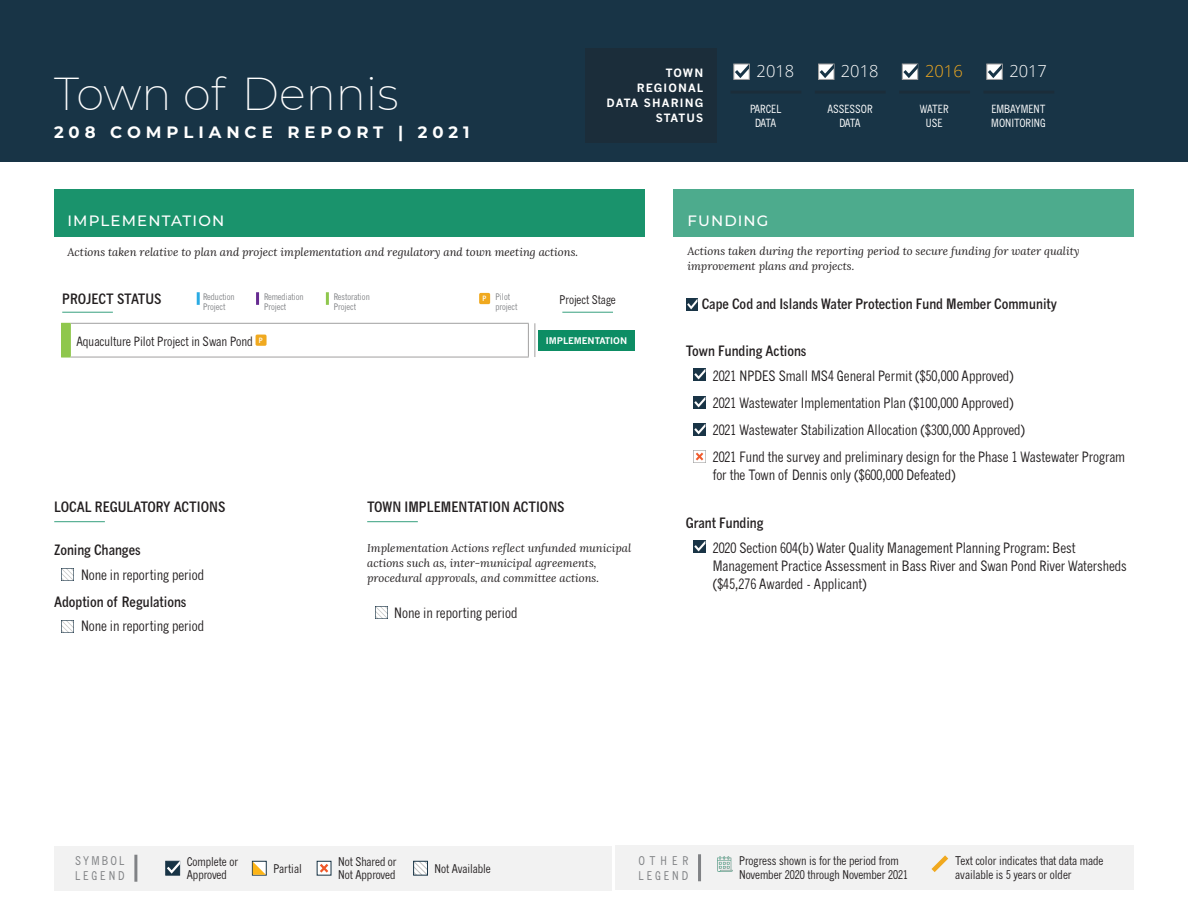
<style>
.page{position:relative;width:1188px;height:918px;background:#fff}
.page>*{position:absolute;margin:0;border:0;box-sizing:border-box;transform-origin:0 0}
.Title__Town_Name{font:200 45px "Montserrat";color:#fff}
.t1{font:700 16.5px "Montserrat";letter-spacing:.3em;color:#fff}
.Data__Year{font:300 16.5px "Open Sans";color:#fff}
.Data__Year-2{font:300 16.5px "Open Sans";color:#f0a91f}
.t2{font:500 15px "Montserrat";letter-spacing:.075em;color:#fff}
.t3{font:condensed 14.25px/18px "News Gothic MT Std";color:#231f20}
.Section_Text_H1{font:700 condensed 14.25px "News Gothic MT Std";color:#231f20}
.Section_Text_H1_far{font:700 condensed 14.25px "News Gothic MT Std";color:#231f20}
.Imp_Project_title{font:condensed 12.75px "News Gothic MT Std";color:#231f20}
.Top_Row_Header_2{font:condensed 12px/13.5px "News Gothic MT Std";color:#231f20}
.t4{font:condensed 12px/15px "News Gothic MT Std";letter-spacing:.21em;color:#808285}
.t5{font:condensed 12px/15px "News Gothic MT Std";letter-spacing:.24em;color:#808285}
.Section_heading-intr{font:italic 11.25px/15px "Lora";color:#231f20}
.t6{font:condensed 11.25px/13.5px "News Gothic MT Std";color:#fff;text-align:center}
.t7{font:700 11.25px/15px "News Gothic MT Std";letter-spacing:.1em;color:#fff;text-align:right}
.t8{font:condensed 11.25px/13.5px "News Gothic MT Std";letter-spacing:-.025em;color:#fff;text-align:center}
.t9{font:condensed 9px/10.1px "News Gothic MT Std";color:#808285}
.Imp_Project_Stage{font:700 9px "News Gothic MT Std";color:#fff}
.t10{font:700 condensed 7.2px "News Gothic MT Std";color:#fff}
</style>
<div class="page">
<div style="left:54px;top:846px;width:557px;height:44px;background:#f2f2f2"></div>
<div style="left:616px;top:846px;width:518px;height:44px;background:#f2f2f2"></div>
<svg style="left:252px;top:861px;width:15px;height:15px"></svg>
<svg style="left:165px;top:861px;width:15px;height:15px"></svg>
<svg style="left:316px;top:861px;width:16px;height:15px"></svg>
<svg style="left:413px;top:861px;width:15px;height:15px"></svg>
<hr style="left:134px;top:855px;width:3px;height:27px;background:#808285">
<hr style="left:698px;top:854px;width:3px;height:27px;background:#808285">
<svg style="left:931px;top:855px;width:18px;height:17px"></svg>
<div style="left:0;top:0;width:1188px;height:162px;background:#183446"></div>
<svg style="left:694px;top:368px;width:12px;height:12px"></svg>
<svg style="left:694px;top:397px;width:12px;height:12px"></svg>
<svg style="left:694px;top:424px;width:12px;height:12px"></svg>
<svg style="left:694px;top:451px;width:12px;height:12px"></svg>
<svg style="left:694px;top:540px;width:12px;height:12px"></svg>
<svg style="left:375px;top:607px;width:12px;height:12px"></svg>
<div style="left:585px;top:48px;width:132px;height:94px;background:#1b2d3a"></div>
<hr style="left:730px;top:91px;width:71px;height:3px;background:#231f20">
<hr style="left:815px;top:91px;width:71px;height:3px;background:#231f20">
<hr style="left:899px;top:91px;width:71px;height:3px;background:#231f20">
<hr style="left:983px;top:91px;width:71px;height:3px;background:#231f20">
<svg style="left:901px;top:63px;width:18px;height:17px"></svg>
<svg style="left:818px;top:63px;width:17px;height:17px"></svg>
<svg style="left:733px;top:63px;width:17px;height:17px"></svg>
<div style="left:54px;top:189px;width:591px;height:48px;background:#1a936c"></div>
<div style="left:674px;top:189px;width:460px;height:48px;background:#4dab8d"></div>
<svg style="left:686px;top:299px;width:12px;height:11px"></svg>
<img style="left:717px;top:856px;width:16px;height:16px">
<hr style="left:54px;top:521px;width:51px;height:1px;background:#4dab8d">
<hr style="left:367px;top:521px;width:51px;height:1px;background:#4dab8d">
<svg style="left:62px;top:569px;width:12px;height:11px"></svg>
<svg style="left:62px;top:620px;width:12px;height:12px"></svg>
<svg style="left:986px;top:63px;width:17px;height:17px"></svg>
<svg style="left:62px;top:292px;width:573px;height:65px"></svg>
<div style="left:62px;top:323px;width:8px;height:34px;background:#8fc74d"></div>
<hr style="left:71px;top:357px;width:458px;height:1px;background:#a1a0a0">
<hr style="left:528px;top:324px;width:1px;height:33px;background:#a1a0a0">
<hr style="left:534px;top:323px;width:1px;height:34px;background:#a1a0a0">
<svg style="left:61px;top:318px;width:574px;height:6px"></svg>
<hr style="left:61px;top:324px;width:1px;height:33px;background:#8fc74d">
<hr style="left:70px;top:324px;width:1px;height:33px;background:#8fc74d">
<hr style="left:62px;top:312px;width:51px;height:1px;background:#4dab8d">
<hr style="left:562px;top:312px;width:51px;height:1px;background:#4dab8d">
<div style="left:256px;top:335px;width:11px;height:11px;background:#f0a91f;border-radius:2px"></div>
<div style="left:538px;top:330px;width:96px;height:20px;background:#0d8d64"></div>
<div style="left:479px;top:293px;width:11px;height:11px;background:#f0a91f;border-radius:2px"></div>
<svg style="left:326px;top:292px;width:3px;height:13px"></svg>
<svg style="left:256px;top:292px;width:3px;height:13px"></svg>
<svg style="left:197px;top:292px;width:3px;height:13px"></svg>
<p class="Title__Town_Name" style="left:54px;top:64px;width:346px">Town of Dennis</p>
<p class="t1" style="left:54px;top:120px;width:417px">208 COMPLIANCE REPORT | 2021</p>
<p class="t2" style="left:68px;top:210px;width:158px">IMPLEMENTATION</p>
<p class="Section_heading-intr" style="left:68px;top:245px;width:512px">Actions taken relative to plan and project implementation and regulatory and town meeting actions.</p>
<p class="t7" style="left:606px;top:65px;width:98px">TOWN<br>REGIONAL<br>DATA SHARING<br>STATUS</p>
<p class="Data__Year" style="left:757px;top:60px;width:39px">2018</p>
<p class="Data__Year" style="left:841px;top:60px;width:39px">2018</p>
<p class="Data__Year-2" style="left:925px;top:60px;width:39px">2016</p>
<p class="Data__Year" style="left:1009px;top:60px;width:39px">2017</p>
<p class="t8" style="left:750px;top:102px;width:33px">PARCEL<br>DATA</p>
<p class="t6" style="left:827px;top:102px;width:47px">ASSESSOR<br>DATA</p>
<p class="t6" style="left:920px;top:102px;width:30px">WATER<br>USE</p>
<p class="t6" style="left:991px;top:102px;width:56px;text-align:left">EMBAYMENT<br>MONITORING</p>
<p class="t2" style="left:687px;top:210px;width:83px">FUNDING</p>
<p class="Section_heading-intr" style="left:687px;top:243px;width:394px">Actions taken during the reporting period to secure funding for water quality improvement plans and projects.</p>
<p class="t9" style="left:203px;top:291px;width:33px">Reduction<br>Project</p>
<p class="t9" style="left:496px;top:291px;width:23px">Pilot project</p>
<p class="t9" style="left:264px;top:291px;width:41px">Remediation<br>Project</p>
<p class="t9" style="left:334px;top:291px;width:37px">Restoration</p>
<p class="t10" style="left:482px;top:294px;width:5px">P</p>
<p class="t9" style="left:334px;top:302px;width:24px">Project</p>
<p class="Section_Text_H1" style="left:62px;top:290px;width:101px">PROJECT STATUS</p>
<p class="Top_Row_Header_2" style="left:560px;top:293px;width:58px">Project Stage</p>
<p class="Imp_Project_title" style="left:76px;top:334px;width:178px">Aquaculture Pilot Project in Swan Pond</p>
<p class="t10" style="left:259px;top:336px;width:5px">P</p>
<p class="Imp_Project_Stage" style="left:546px;top:335px;width:83px">IMPLEMENTATION</p>
<p class="Section_Text_H1" style="left:54px;top:498px;width:173px">LOCAL REGULATORY ACTIONS</p>
<p class="Section_Text_H1" style="left:367px;top:498px;width:199px">TOWN IMPLEMENTATION ACTIONS</p>
<p class="Section_Text_H1_far" style="left:54px;top:541px;width:88px">Zoning Changes</p>
<p class="t3" style="left:68px;top:566px;width:138px">• None in reporting period</p>
<p class="Section_Text_H1_far" style="left:54px;top:593px;width:134px">Adoption of Regulations</p>
<p class="t3" style="left:68px;top:617px;width:138px">• None in reporting period</p>
<p class="Section_heading-intr" style="left:367px;top:540px;width:266px">Implementation Actions reflect unfunded municipal actions such as, inter-municipal agreements, procedural approvals, and committee actions.</p>
<p class="t3" style="left:381px;top:604px;width:138px">• None in reporting period</p>
<p class="Section_Text_H1" style="left:702px;top:295px;width:357px">Cape Cod and Islands Water Protection Fund Member Community</p>
<p class="Section_Text_H1" style="left:686px;top:342px;width:122px">Town Funding Actions</p>
<p class="t3" style="left:699px;top:367px;width:316px">• 2021 NPDES Small MS4 General Permit ($50,000 Approved)</p>
<p class="t3" style="left:699px;top:394px;width:316px">• 2021 Wastewater Implementation Plan ($100,000 Approved)</p>
<p class="t3" style="left:699px;top:421px;width:327px">• 2021 Wastewater Stabilization Allocation ($300,000 Approved)</p>
<p class="t3" style="left:713px;top:448px;width:414px;text-indent:-14px">• 2021 Fund the survey and preliminary design for the Phase 1 Wastewater Program for the Town of Dennis only ($600,000 Defeated)</p>
<p class="Section_Text_H1" style="left:686px;top:514px;width:79px">Grant Funding</p>
<p class="t3" style="left:713px;top:539px;width:416px;text-indent:-14px">• 2020 Section 604(b) Water Quality Management Planning Program: Best<br>Management Practice Assessment in Bass River and Swan Pond River Watersheds ($45,276 Awarded - Applicant)</p>
<p class="t4" style="left:75px;top:853px;width:51px">SYMBOL<br>LEGEND</p>
<p class="t5" style="left:639px;top:853px;width:51px">OTHER<br>LEGEND</p>
<p class="Top_Row_Header_2" style="left:955px;top:854px;width:149px">Text color indicates that data made available is 5 years or older</p>
<p class="Top_Row_Header_2" style="left:739px;top:854px;width:170px">Progress shown is for the period from<br>November 2020 through November 2021</p>
<p class="Top_Row_Header_2" style="left:187px;top:855px;width:53px">Complete or<br>Approved</p>
<p class="Top_Row_Header_2" style="left:273px;top:862px;width:30px">Partial</p>
<p class="Top_Row_Header_2" style="left:338px;top:855px;width:60px">Not Shared or<br>Not Approved</p>
<p class="Top_Row_Header_2" style="left:435px;top:862px;width:58px">Not Available</p>
</div>
